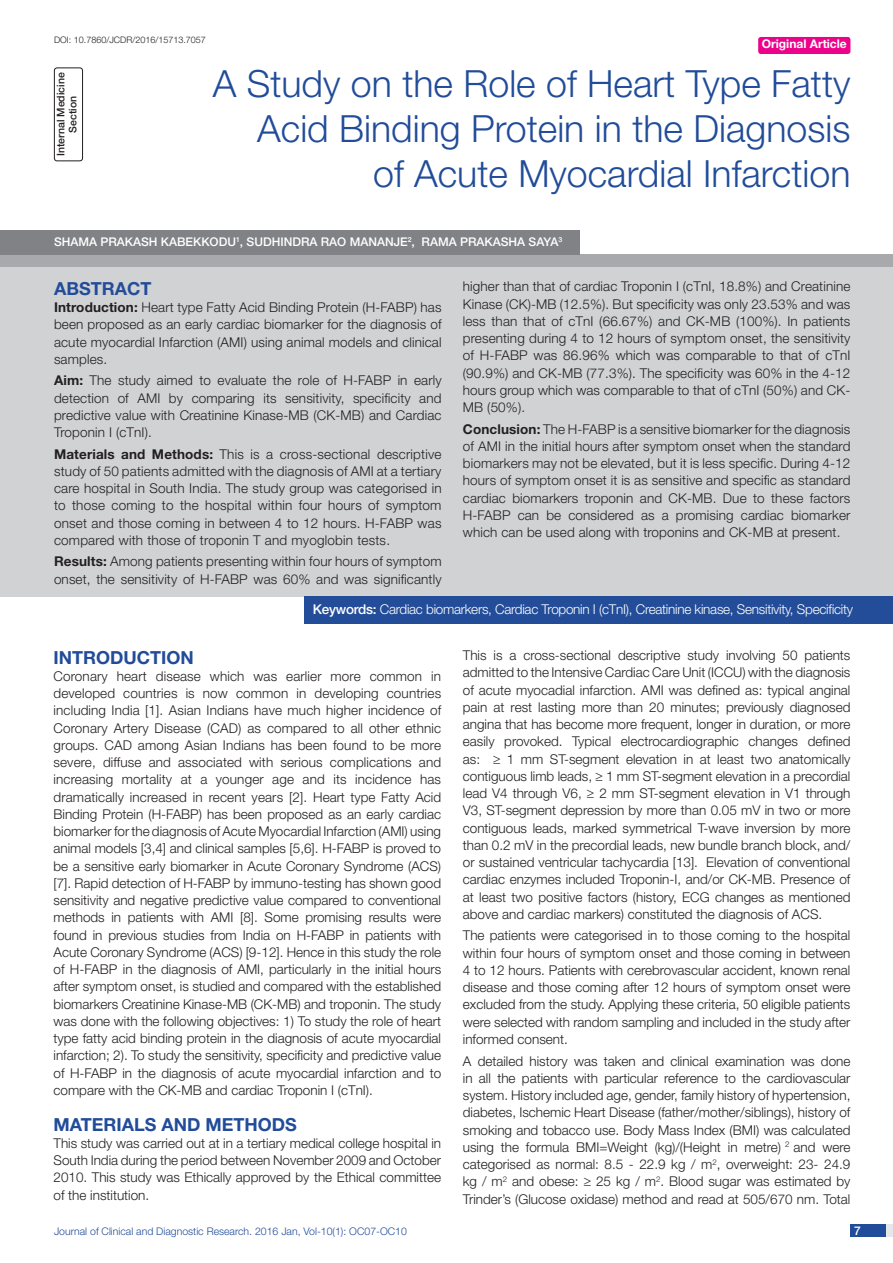
<style>
.page{position:relative;width:893px;height:1263px;background:#fff}
.page>*{position:absolute;margin:0;border:0;box-sizing:border-box;transform-origin:0 0}
.t1{font:300 37.5px/45px "Helvetica Neue";color:#214c99;text-align:right}
.Level_1{font:700 18px "Helvetica Neue";color:#214c99}
.Abstract_head{font:700 18px "Helvetica Neue";color:#214c99}
.Body_text{font:300 13.5px/17.2px "Helvetica Neue";color:#231f20;text-align:justify}
.Abstract_Text{font:300 13.5px/17.2px "Helvetica Neue";letter-spacing:.01em;color:#231f20;text-align:justify}
.t2{font:300 13.5px "Helvetica Neue";letter-spacing:-.02em;color:#fff}
.Author{font:500 12px "Helvetica Neue";color:#fff}
.t3{font:700 12px "Helvetica Neue";color:#fff}
.t4{font:300 10.5px "Helvetica Neue";color:#214c99}
.t5{font:500 10.5px "Helvetica Neue";color:#231f20}
.DOI{font:300 9px "Helvetica Neue";color:#231f20}
.s1{color:#244d99}
.s2{font-weight:700}
.s3{font-weight:500}
</style>
<div class="page">
<div style="left:850px;top:1224px;width:43px;height:13px;background:#e6e7e9"></div>
<div style="left:850px;top:1224px;width:35px;height:13px;background:#214c99"></div>
<div style="left:758px;top:37px;width:92px;height:17px;background:#ed028c;border-radius:3px"></div>
<div style="left:0;top:264px;width:893px;height:333px;background:#d1d2d4"></div>
<div style="left:0;top:255px;width:893px;height:12px;background:#a8a9ad"></div>
<div style="left:304px;top:596px;width:589px;height:28px;background:#244d99"></div>
<div style="left:0;top:230px;width:580px;height:24px;background:#808285"></div>
<div style="left:54px;top:68px;width:29px;height:93px;border:1px solid #231f20;border-radius:3px"></div>
<p class="DOI" style="left:54px;top:35px;width:153px">DOI: 10.7860/JCDR/2016/15713.7057</p>
<p class="t3" style="left:762px;top:37px;width:87px">Original Article</p>
<p class="t5" style="left:55px;top:156px;width:85px;rotate:-90deg">INTERNAL MEDICINE</p>
<p class="t5" style="left:67px;top:133px;width:38px;rotate:-90deg">SECTION</p>
<p class="t1" style="left:213px;top:60px;width:639px">A Study on the Role of Heart Type Fatty<br>Acid Binding Protein in the Diagnosis<br>of Acute Myocardial Infarction</p>
<p class="Author" style="left:54px;top:235px;width:510px">SHAMA PRAKASH KABEKKODU<sup>1</sup>, SUDHINDRA RAO MANANJE<sup>2</sup>, RAMA PRAKASHA SAYA<sup>3</sup></p>
<p class="Abstract_head" style="left:54px;top:277px;width:98px">ABST<span class="s1">RAC</span>T</p>
<p class="Abstract_Text" style="left:54px;top:298px;width:389px"><span class="s2">Introduction:</span> Heart type Fatty Acid Binding Protein (H-FABP) has been proposed as an early cardiac biomarker for the diagnosis of acute myocardial Infarction (AMI) using animal models and clinical samples.</p>
<p class="Abstract_Text" style="left:54px;top:372px;width:389px"><span class="s2">Aim:</span> The study aimed to evaluate the role of H-FABP in early detection of AMI by comparing its sensitivity, specificity and predictive value with Creatinine Kinase-MB (CK-MB) and Cardiac Troponin I (cTnI).</p>
<p class="Abstract_Text" style="left:54px;top:445px;width:389px"><span class="s2">Materials and Methods:</span> This is a cross-sectional descriptive study of 50 patients admitted with the diagnosis of AMI at a tertiary care hospital in South India. The study group was categorised in to those coming to the hospital within four hours of symptom onset and those coming in between 4 to 12 hours. H-FABP was compared with those of troponin T and myoglobin tests.</p>
<p class="Abstract_Text" style="left:54px;top:553px;width:389px"><span class="s2">Results:</span> Among patients presenting within four hours of symptom onset, the sensitivity of H-FABP was 60% and was significantly</p>
<p class="Abstract_Text" style="left:463px;top:278px;width:389px">higher than that of cardiac Troponin I (cTnI, 18.8%) and Creatinine Kinase (CK)-MB (12.5%). But specificity was only 23.53% and was less than that of cTnI (66.67%) and CK-MB (100%). In patients presenting during 4 to 12 hours of symptom onset, the sensitivity of H-FABP was 86.96% which was comparable to that of cTnI (90.9%) and CK-MB (77.3%). The specificity was 60% in the 4-12 hours group which was comparable to that of cTnI (50%) and CK-MB (50%).</p>
<p class="Abstract_Text" style="left:463px;top:420px;width:389px"><span class="s2">Conclusion:</span> The H-FABP is a sensitive biomarker for the diagnosis of AMI in the initial hours after symptom onset when the standard biomarkers may not be elevated, but it is less specific. During 4-12 hours of symptom onset it is as sensitive and specific as standard cardiac biomarkers troponin and CK-MB. Due to these factors H-FABP can be considered as a promising cardiac biomarker which can be used along with troponins and CK-MB at present.</p>
<p class="t2" style="left:313px;top:601px;width:542px"><span class="s3">KEYWORDS:</span> Cardiac biomarkers, Cardiac Troponin I (cTnI), Creatinine kinase, Sensitivity, Specificity</p>
<p class="Level_1" style="left:54px;top:646px;width:142px">Introduction</p>
<p class="Body_text" style="left:54px;top:667px;width:389px">Coronary heart disease which was earlier more common in developed countries is now common in developing countries including India [1]. Asian Indians have much higher incidence of Coronary Artery Disease (CAD) as compared to all other ethnic groups. CAD among Asian Indians has been found to be more severe, diffuse and associated with serious complications and increasing mortality at a younger age and its incidence has dramatically increased in recent years [2]. Heart type Fatty Acid Binding Protein (H-FABP) has been proposed as an early cardiac biomarker for the diagnosis of Acute Myocardial Infarction (AMI) using animal models [3,4] and clinical samples [5,6]. H-FABP is proved to be a sensitive early biomarker in Acute Coronary Syndrome (ACS) [7]. Rapid detection of H-FABP by immuno-testing has shown good sensitivity and negative predictive value compared to conventional methods in patients with AMI [8]. Some promising results were found in previous studies from India on H-FABP in patients with Acute Coronary Syndrome (ACS) [9-12]. Hence in this study the role of H-FABP in the diagnosis of AMI, particularly in the initial hours after symptom onset, is studied and compared with the established biomarkers Creatinine Kinase-MB (CK-MB) and troponin. The study was done with the following objectives: 1) To study the role of heart type fatty acid binding protein in the diagnosis of acute myocardial infarction; 2). To study the sensitivity, specificity and predictive value of H-FABP in the diagnosis of acute myocardial infarction and to compare with the CK-MB and cardiac Troponin I (cTnI).</p>
<p class="Level_1" style="left:54px;top:1113px;width:245px">Materials and Methods</p>
<p class="Body_text" style="left:54px;top:1134px;width:389px">This study was carried out at in a tertiary medical college hospital in South India during the period between November 2009 and October 2010. This study was Ethically approved by the Ethical committee of the institution.</p>
<p class="Body_text" style="left:463px;top:646px;width:389px">This is a cross-sectional descriptive study involving 50 patients admitted to the Intensive Cardiac Care Unit (ICCU) with the diagnosis of acute myocadial infarction. AMI was defined as: typical anginal pain at rest lasting more than 20 minutes; previously diagnosed angina that has become more frequent, longer in duration, or more easily provoked. Typical electrocardiographic changes defined as: ≥ 1 mm ST-segment elevation in at least two anatomically contiguous limb leads, ≥ 1 mm ST-segment elevation in a precordial lead V4 through V6, ≥ 2 mm ST-segment elevation in V1 through V3, ST-segment depression by more than 0.05 mV in two or more contiguous leads, marked symmetrical T-wave inversion by more than 0.2 mV in the precordial leads, new bundle branch block, and/ or sustained ventricular tachycardia [13]. Elevation of conventional cardiac enzymes included Troponin-I, and/or CK-MB. Presence of at least two positive factors (history, ECG changes as mentioned above and cardiac markers) constituted the diagnosis of ACS.</p>
<p class="Body_text" style="left:463px;top:927px;width:389px">The patients were categorised in to those coming to the hospital within four hours of symptom onset and those coming in between 4 to 12 hours. Patients with cerebrovascular accident, known renal disease and those coming after 12 hours of symptom onset were excluded from the study. Applying these criteria, 50 eligible patients were selected with random sampling and included in the study after informed consent.</p>
<p class="Body_text" style="left:463px;top:1052px;width:389px">A detailed history was taken and clinical examination was done in all the patients with particular reference to the cardiovascular system. History included age, gender, family history of hypertension, diabetes, Ischemic Heart Disease (father/mother/siblings), history of smoking and tobacco use. Body Mass Index (BMI) was calculated using the formula BMI=Weight (kg)/(Height in metre) <sup>2</sup> and were categorised as normal: 8.5 - 22.9 kg / m<sup>2</sup>, overweight: 23- 24.9 kg / m<sup>2</sup> and obese: ≥ 25 kg / m<sup>2</sup>. Blood sugar was estimated by Trinder’s (Glucose oxidase) method and read at 505/670 nm. Total</p>
<p class="t4" style="left:54px;top:1225px;width:354px">Journal of Clinical and Diagnostic Research. 2016 Jan, Vol-10(1): OC07-OC10</p>
<p class="Author" style="left:854px;top:1223px;width:8px">7</p>
</div>
